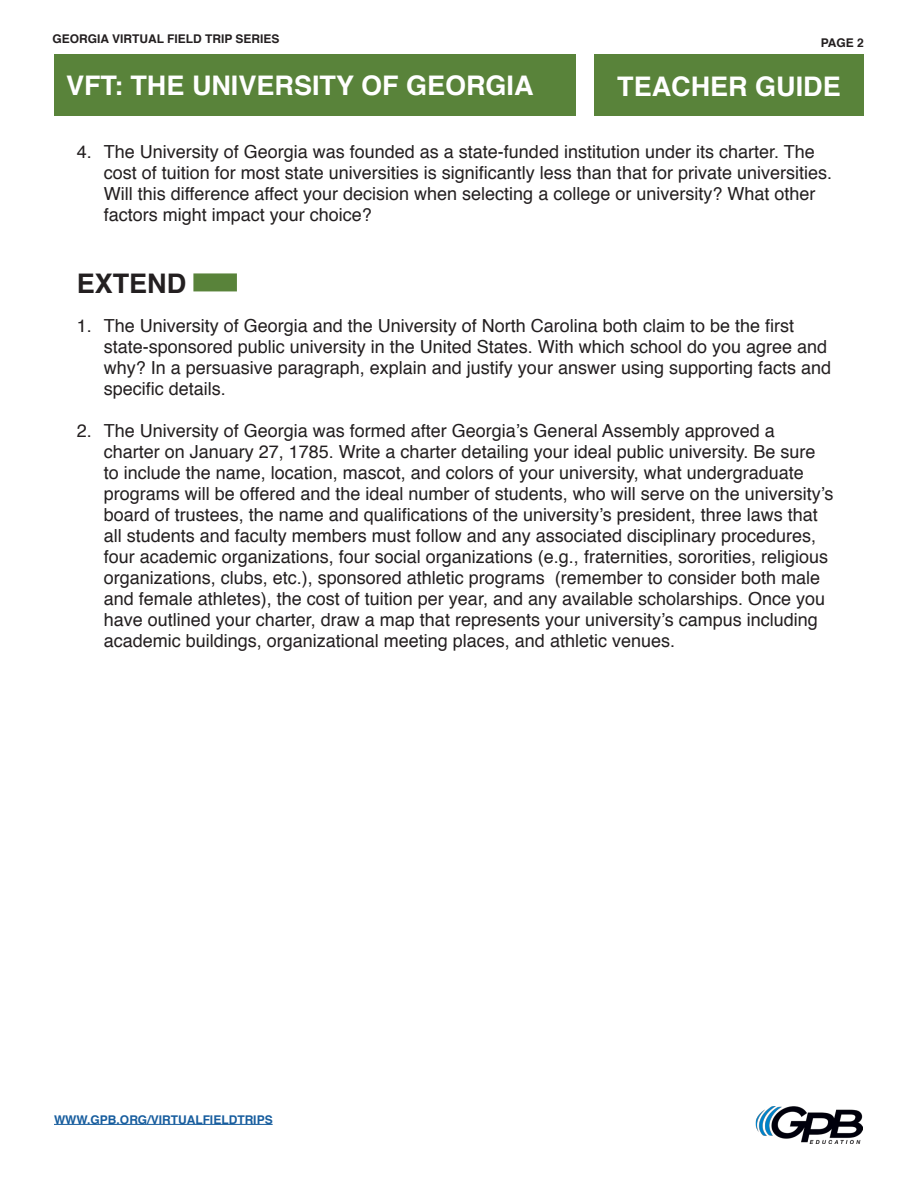
<style>
.page{position:relative;width:918px;height:1188px;background:#fff}
.page>*{position:absolute;margin:0;border:0;box-sizing:border-box;transform-origin:0 0}
.t1{font:700 27px "Helvetica";color:#fff}
.TITLE_STYLE{font:700 27px "Helvetica";color:#231f20}
.TITLE_STYLE-2{font:18px/21px "Helvetica";color:#231f20}
.TITLE_STYLE-3{font:700 12px "Helvetica";color:#231f20}
.TITLE_STYLE-4{font:700 12px "Helvetica";color:#175d9e}
</style>
<div class="page">
<div style="left:594px;top:54px;width:270px;height:62px;background:#59833a"></div>
<img style="left:755px;top:1106px;width:107px;height:37px">
<div style="left:54px;top:54px;width:522px;height:61px;background:#59833a"></div>
<hr style="left:54px;top:1124px;width:219px;height:1px;background:#175d9e">
<div style="left:193px;top:273px;width:44px;height:18px;background:#59833a"></div>
<p class="TITLE_STYLE-3" style="left:52px;top:29px;width:229px">GEORGIA VIRTUAL FIELD TRIP SERIES</p>
<h1 class="t1" style="left:66px;top:63px;width:469px">VFT: THE UNIVERSITY OF GEORGIA</h1>
<h1 class="t1" style="left:617px;top:64px;width:225px">TEACHER GUIDE</h1>
<p class="TITLE_STYLE-3" style="left:821px;top:33px;width:45px">PAGE 2</p>
<p class="TITLE_STYLE-2" style="left:104px;top:141px;width:730px;text-indent:-27px">4. The University of Georgia was founded as a state-funded institution under its charter. The cost of tuition for most state universities is significantly less than that for private universities.<br>Will this difference affect your decision when selecting a college or university? What other factors might impact your choice?</p>
<p class="TITLE_STYLE" style="left:77px;top:261px;width:111px">EXTEND</p>
<p class="TITLE_STYLE-2" style="left:104px;top:315px;width:729px;text-indent:-27px">1. The University of Georgia and the University of North Carolina both claim to be the first state-sponsored public university in the United States. With which school do you agree and why? In a persuasive paragraph, explain and justify your answer using supporting facts and specific details.</p>
<p class="TITLE_STYLE-2" style="left:104px;top:420px;width:731px;text-indent:-27px">2. The University of Georgia was formed after Georgia’s General Assembly approved a charter on January 27, 1785. Write a charter detailing your ideal public university. Be sure to include the name, location, mascot, and colors of your university, what undergraduate programs will be offered and the ideal number of students, who will serve on the university’s board of trustees, the name and qualifications of the university’s president, three laws that all students and faculty members must follow and any associated disciplinary procedures, four academic organizations, four social organizations (e.g., fraternities, sororities, religious organizations, clubs, etc.), sponsored athletic programs (remember to consider both male and female athletes), the cost of tuition per year, and any available scholarships. Once you have outlined your charter, draw a map that represents your university’s campus including academic buildings, organizational meeting places, and athletic venues.</p>
<p class="TITLE_STYLE-4" style="left:54px;top:1110px;width:220px">WWW.GPB.ORG/VIRTUALFIELDTRIPS</p>
</div>
